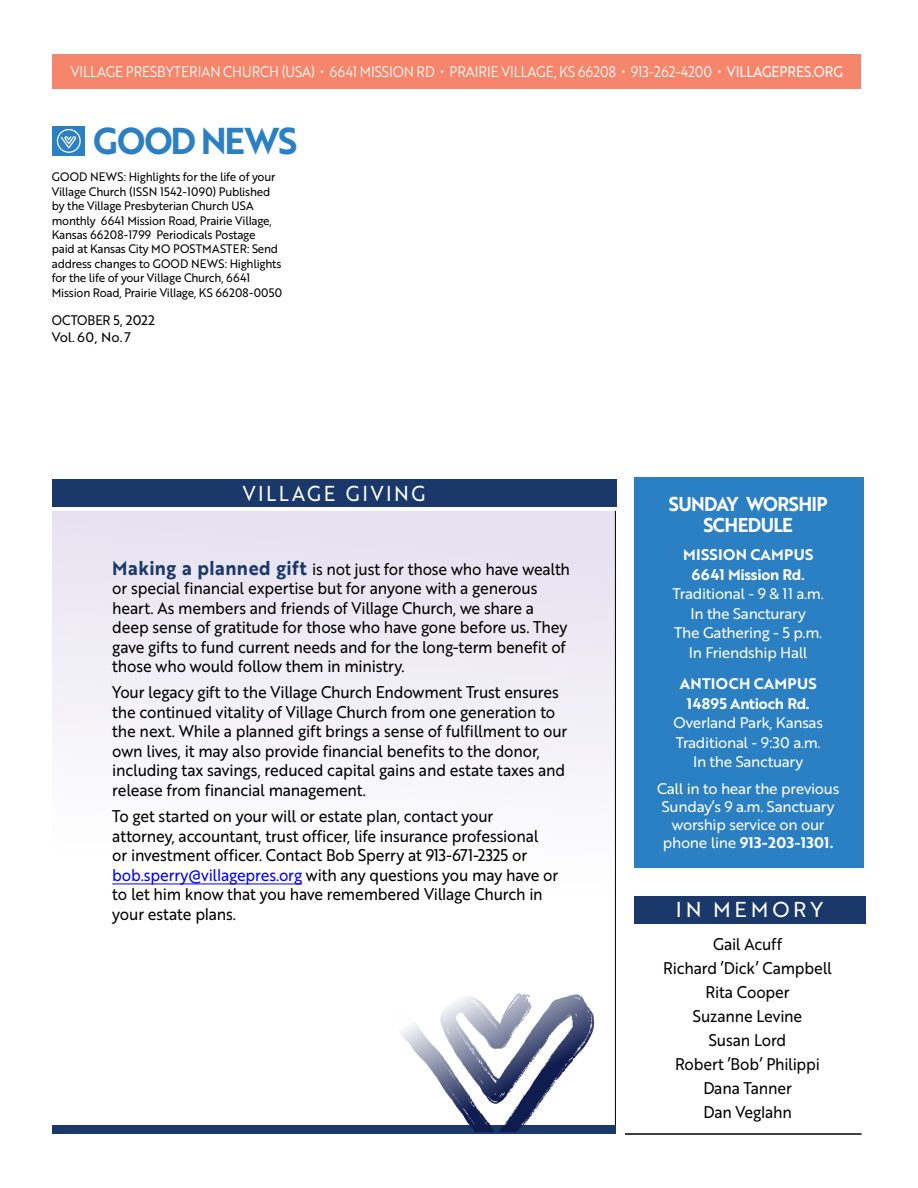
<style>
.page{position:relative;width:918px;height:1188px;background:#fff}
.page>*{position:absolute;margin:0;border:0;box-sizing:border-box;transform-origin:0 0}
.t1{font:36.45px "Brother 1816 Bold";letter-spacing:-.03em;color:#2b80c3;scale:.95 1}
.t2{font:21px "Brother 1816 Regular";letter-spacing:.14em;color:#fff;scale:.93 1}
.t3{font:21px "Brother 1816 Regular";letter-spacing:.18em;color:#fff}
.t4{font:19.5px/21px "Brother 1816 Bold";letter-spacing:-.035em;color:#fff;text-align:center;scale:.93 1}
.t5{font:16.5px/19.5px "Brother 1816 Regular";letter-spacing:-.01em;color:#000;scale:.93 1}
.t6{font:15px/19.5px "Brother 1816 Regular";letter-spacing:-.02em;color:#fff;text-align:center}
.t7{font:15px "Brother 1816 Book";color:#fff;scale:.9 1}
.t8{font:15px/19.5px "Brother 1816 Bold";letter-spacing:.02em;color:#fff;text-align:center}
.t9{font:13.5px/16.5px "Brother 1816 Regular";letter-spacing:-.005em;color:#000;scale:.93 1}
.t10{font:12px/14.4px "Brother 1816 Regular";letter-spacing:-.02em;color:#000;scale:.95 1}
.s1{font-family:"Brother 1816 Regular"}
.s2{font-family:"Brother 1816 Bold";font-size:19.5px;color:#1b386b}
.s3{color:#00f}
</style>
<div class="page">
<div style="left:52px;top:511px;width:563px;height:450px;background:linear-gradient(to bottom,#e5e2f0,#fff)"></div>
<div style="left:53px;top:54px;width:808px;height:35px;background:#f5866c"></div>
<hr style="left:615px;top:511px;width:1px;height:621px;background:#000">
<div style="left:52px;top:1126px;width:564px;height:8px;background:#1b386b"></div>
<div style="left:52px;top:480px;width:564px;height:27px;background:#1b386b"></div>
<hr style="left:625px;top:1134px;width:237px;height:1px;background:#000">
<div style="left:53px;top:126px;width:32px;height:30px;background:#2b80c3"></div>
<svg style="left:57px;top:129px;width:24px;height:24px"></svg>
<svg style="left:381px;top:993px;width:220px;height:139px"></svg>
<div style="left:634px;top:896px;width:231px;height:28px;background:#1b386b"></div>
<div style="left:634px;top:477px;width:230px;height:391px;background:#2b80c3"></div>
<hr style="left:112px;top:884px;width:190px;height:1px;background:#00f">
<p class="t7" style="left:71px;top:61px;width:859px">VILLAGE PRESBYTERIAN CHURCH (USA) • 6641 MISSION RD • PRAIRIE VILLAGE, KS 66208 • 913-262-4200 • <span class="s1">VILLAGEPRES.ORG</span></p>
<h1 class="t1" style="left:93px;top:114px;width:216px">GOOD NEWS</h1>
<p class="t10" style="left:52px;top:169px;width:244px">GOOD NEWS: Highlights for the life of your Village Church (ISSN 1542-1090) Published by the Village Presbyterian Church USA monthly 6641 Mission Road, Prairie Village, Kansas 66208-1799 Periodicals Postage<br>paid at Kansas City MO POSTMASTER: Send address changes to GOOD NEWS: Highlights for the life of your Village Church, 6641<br>Mission Road, Prairie Village, KS 66208-0050</p>
<p class="t9" style="left:52px;top:311px;width:112px">OCTOBER 5, 2022<br>Vol. 60, No. 7</p>
<p class="t2" style="left:243px;top:478px;width:198px">VILLAGE GIVING</p>
<p class="t5" style="left:112px;top:558px;width:494px"><span class="s2">Making a planned gift</span> is not just for those who have wealth or special financial expertise but for anyone with a generous heart. As members and friends of Village Church, we share a deep sense of gratitude for those who have gone before us. They gave gifts to fund current needs and for the long-term benefit of those who would follow them in ministry.</p>
<p class="t5" style="left:112px;top:682px;width:491px">Your legacy gift to the Village Church Endowment Trust ensures the continued vitality of Village Church from one generation to the next. While a planned gift brings a sense of fulfillment to our own lives, it may also provide financial benefits to the donor, including tax savings, reduced capital gains and estate taxes and release from financial management.</p>
<p class="t5" style="left:112px;top:806px;width:481px">To get started on your will or estate plan, contact your attorney, accountant, trust officer, life insurance professional<br>or investment officer. Contact Bob Sperry at 913-671-2325 or <span class="s3">bob.sperry@villagepres.org</span> with any questions you may have or to let him know that you have remembered Village Church in your estate plans.</p>
<p class="t4" style="left:669px;top:493px;width:172px">SUNDAY WORSHIP<br>SCHEDULE</p>
<p class="t8" style="left:683px;top:545px;width:132px">MISSION CAMPUS<br>6641 Mission Rd.</p>
<p class="t6" style="left:673px;top:584px;width:153px">Traditional - 9 &amp; 11 a.m.<br>In the Sancturary<br>The Gathering - 5 p.m.<br>In Friendship Hall</p>
<p class="t8" style="left:680px;top:674px;width:139px">ANTIOCH CAMPUS<br>14895 Antioch Rd.</p>
<p class="t6" style="left:673px;top:713px;width:151px">Overland Park, Kansas<br>Traditional - 9:30 a.m.<br>In the Sanctuary</p>
<p class="t6" style="left:657px;top:779px;width:184px;line-height:18px">Call in to hear the previous<br>Sunday’s 9 a.m. Sanctuary worship service on our</p>
<p class="t8" style="left:663px;top:833px;width:172px"><span class="s1">phone line</span> 913-203-1301.</p>
<p class="t3" style="left:676px;top:894px;width:149px">IN MEMORY</p>
<p class="t5" style="left:663px;top:932px;width:183px;line-height:24px;text-align:center">Gail Acuff<br>Richard ’Dick’ Campbell<br>Rita Cooper<br>Suzanne Levine<br>Susan Lord<br>Robert ’Bob’ Philippi<br>Dana Tanner<br>Dan Veglahn</p>
</div>
